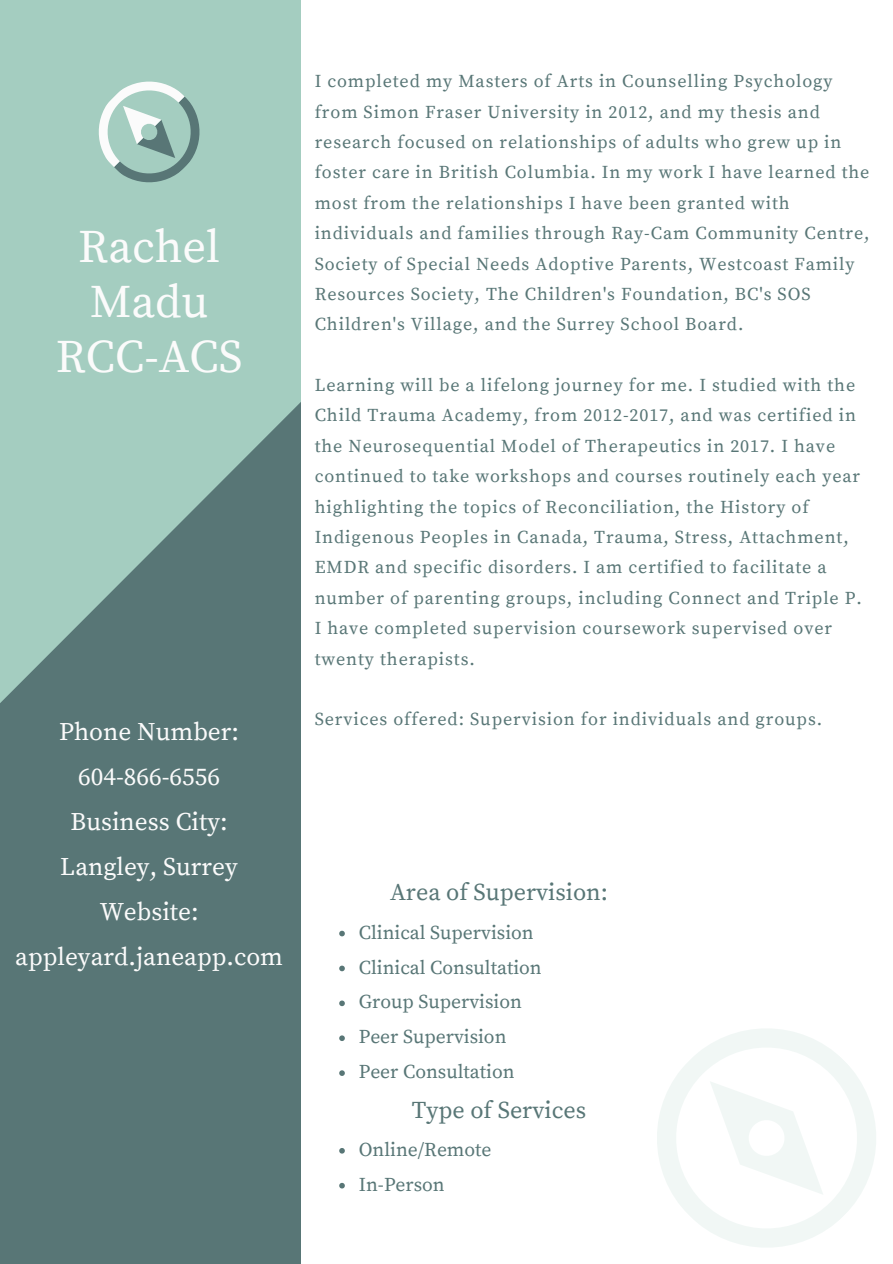
<style>
.page{position:relative;width:893px;height:1264px;background:#fff}
.page>*{position:absolute;margin:0;border:0;box-sizing:border-box;transform-origin:0 0}
.t1{font:46.35px/55.2px "Source Serif Pro";color:#fbfbfb;text-align:center}
.t2{font:25.2px/45px "Source Serif Pro";color:#fbfbfb;text-align:center}
.t3{font:24px "Source Serif Pro";color:#587676}
.t4{font:19.5px "Source Serif Pro";color:#587676}
.t5{font:18px/30.3px "Source Serif Pro";letter-spacing:.05em;color:#587676}
</style>
<div class="page">
<svg style="left:0;top:0;width:301px;height:1263px;background:#769994"></svg>
<svg style="left:79px;top:61px;width:141px;height:142px;background:#a5c9be"></svg>
<svg style="left:657px;top:1029px;width:219px;height:218px"></svg>
<svg style="left:339px;top:930px;width:6px;height:6px"></svg>
<svg style="left:339px;top:965px;width:6px;height:6px"></svg>
<svg style="left:339px;top:1000px;width:6px;height:6px"></svg>
<svg style="left:339px;top:1035px;width:6px;height:6px"></svg>
<svg style="left:339px;top:1070px;width:6px;height:5px"></svg>
<svg style="left:339px;top:1148px;width:6px;height:5px"></svg>
<svg style="left:339px;top:1182px;width:6px;height:6px"></svg>
<p class="t1" style="left:56px;top:220px;width:188px">Rachel<br>Madu<br>RCC-ACS</p>
<p class="t2" style="left:15px;top:710px;width:269px">Phone Number:<br>604-866-6556<br>Business City:<br>Langley, Surrey<br>Website: appleyard.janeapp.com</p>
<p class="t5" style="left:314px;top:67px;width:556px">I completed my Masters of Arts in Counselling Psychology from Simon Fraser University in 2012, and my thesis and research focused on relationships of adults who grew up in foster care in British Columbia. In my work I have learned the most from the relationships I have been granted with individuals and families through Ray-Cam Community Centre, Society of Special Needs Adoptive Parents, Westcoast Family Resources Society, The Children's Foundation, BC's SOS Children's Village, and the Surrey School Board.</p>
<h1 class="t5" style="left:314px;top:370px;width:548px">Learning will be a lifelong journey for me. I studied with the Child Trauma Academy, from 2012-2017, and was certified in the Neurosequential Model of Therapeutics in 2017. I have continued to take workshops and courses routinely each year highlighting the topics of Reconciliation, the History of Indigenous Peoples in Canada, Trauma, Stress, Attachment, EMDR and specific disorders. I am certified to facilitate a number of parenting groups, including Connect and Triple P.<br>I have completed supervision coursework supervised over twenty therapists.</h1>
<h2 class="t5" style="left:314px;top:705px;width:509px">Services offered: Supervision for individuals and groups.</h2>
<p class="t3" style="left:390px;top:878px;width:219px">Area of Supervision:</p>
<p class="t4" style="left:359px;top:920px;width:176px">Clinical Supervision</p>
<p class="t4" style="left:359px;top:955px;width:184px">Clinical Consultation</p>
<h2 class="t4" style="left:359px;top:990px;width:164px">Group Supervision</h2>
<p class="t4" style="left:359px;top:1025px;width:149px">Peer Supervision</p>
<p class="t4" style="left:359px;top:1060px;width:157px">Peer Consultation</p>
<p class="t3" style="left:412px;top:1095px;width:176px">Type of Services</p>
<p class="t4" style="left:359px;top:1137px;width:134px">Online/Remote</p>
<p class="t4" style="left:359px;top:1172px;width:87px">In-Person</p>
</div>
